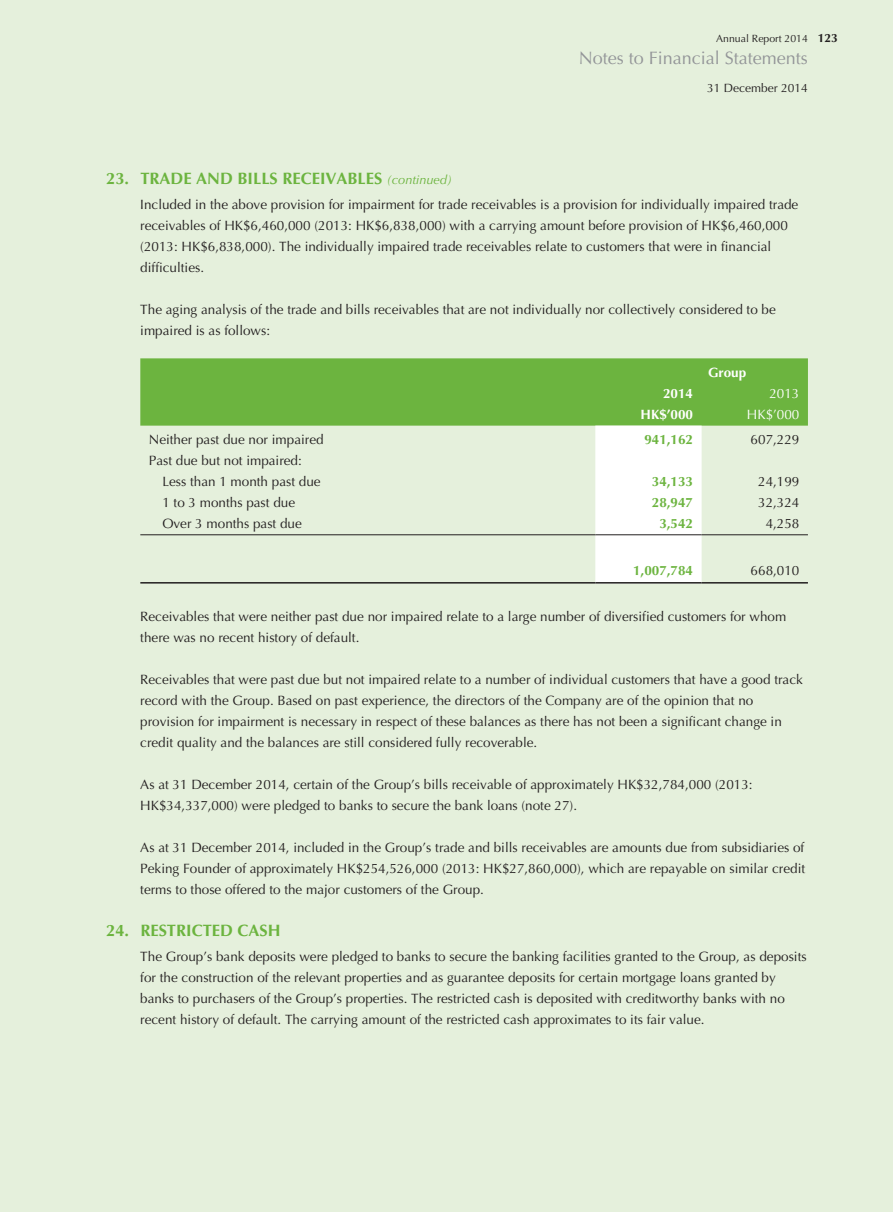
<style>
.page{position:relative;width:893px;height:1212px;background:#e5f0dc}
.page>*{position:absolute;margin:0;border:0;box-sizing:border-box;transform-origin:0 0}
.t1{font:18px "Optima LT Std";color:#939598}
._01_H1{font:700 16.5px "Optima LT Std";color:#6cb43f}
._00_txt{font:13.5px/21px "Optima LT Std";color:#231f20}
._50_Table_txt{font:13.5px "Optima LT Std";color:#231f20}
._50_Table_txt-2{font:700 13.5px "Optima LT Std";color:#6cb43f}
._50_Table_txt-3{font:700 13.5px "Optima LT Std";color:#fff}
._50_Table_txt-4{font:13.5px "Optima LT Std";color:#fff}
.t2{font:12px "Optima LT Std";color:#231f20}
.t3{font:10.5px "Optima LT Std";color:#231f20}
.s1{font-weight:700;font-size:12px}
.s2{font-weight:400;font-style:italic;font-size:12.75px}
</style>
<div class="page">
<div style="left:140px;top:358px;width:668px;height:68px;background:#6cb43f"></div>
<div style="left:595px;top:426px;width:107px;height:156px;background:#fff"></div>
<hr style="left:140px;top:534px;width:455px;height:1px;background:#231f20">
<hr style="left:595px;top:534px;width:107px;height:1px;background:#231f20">
<hr style="left:702px;top:534px;width:106px;height:1px;background:#231f20">
<hr style="left:140px;top:582px;width:455px;height:1px;background:#231f20">
<hr style="left:595px;top:582px;width:107px;height:1px;background:#231f20">
<hr style="left:702px;top:582px;width:106px;height:1px;background:#231f20">
<p class="t3" style="left:716px;top:32px;width:123px">Annual Report 2014 <span class="s1">123</span></p>
<p class="t2" style="left:707px;top:81px;width:102px">31 December 2014</p>
<h1 class="t1" style="left:579px;top:48px;width:231px">Notes to Financial Statements</h1>
<p class="_01_H1" style="left:106px;top:169px;width:347px">23. TRADE AND BILLS RECEIVABLES <span class="s2">(continued)</span></p>
<p class="_00_txt" style="left:140px;top:194px;width:660px">Included in the above provision for impairment for trade receivables is a provision for individually impaired trade receivables of HK$6,460,000 (2013: HK$6,838,000) with a carrying amount before provision of HK$6,460,000 (2013: HK$6,838,000). The individually impaired trade receivables relate to customers that were in financial difficulties.</p>
<p class="_00_txt" style="left:140px;top:299px;width:637px">The aging analysis of the trade and bills receivables that are not individually nor collectively considered to be impaired is as follows:</p>
<p class="_50_Table_txt-3" style="left:708px;top:365px;width:40px">Group</p>
<p class="_50_Table_txt-3" style="left:663px;top:386px;width:32px">2014</p>
<p class="_50_Table_txt-4" style="left:769px;top:386px;width:32px">2013</p>
<p class="_50_Table_txt-3" style="left:641px;top:407px;width:54px">HK$’000</p>
<p class="_50_Table_txt-4" style="left:747px;top:407px;width:54px">HK$’000</p>
<p class="_50_Table_txt" style="left:149px;top:432px;width:176px">Neither past due nor impaired</p>
<p class="_50_Table_txt-2" style="left:644px;top:432px;width:50px">941,162</p>
<p class="_50_Table_txt" style="left:751px;top:432px;width:50px">607,229</p>
<p class="_50_Table_txt" style="left:149px;top:453px;width:155px">Past due but not impaired:</p>
<p class="_50_Table_txt" style="left:162px;top:474px;width:160px">Less than 1 month past due</p>
<p class="_50_Table_txt-2" style="left:652px;top:474px;width:43px">34,133</p>
<p class="_50_Table_txt" style="left:758px;top:474px;width:43px">24,199</p>
<p class="_50_Table_txt" style="left:162px;top:495px;width:134px">1 to 3 months past due</p>
<p class="_50_Table_txt-2" style="left:652px;top:495px;width:43px">28,947</p>
<p class="_50_Table_txt" style="left:758px;top:495px;width:43px">32,324</p>
<p class="_50_Table_txt" style="left:162px;top:516px;width:141px">Over 3 months past due</p>
<p class="_50_Table_txt-2" style="left:659px;top:516px;width:35px">3,542</p>
<p class="_50_Table_txt" style="left:766px;top:516px;width:35px">4,258</p>
<p class="_50_Table_txt-2" style="left:633px;top:562px;width:62px">1,007,784</p>
<p class="_50_Table_txt" style="left:751px;top:562px;width:50px">668,010</p>
<p class="_00_txt" style="left:140px;top:606px;width:647px">Receivables that were neither past due nor impaired relate to a large number of diversified customers for whom there was no recent history of default.</p>
<p class="_00_txt" style="left:140px;top:669px;width:664px">Receivables that were past due but not impaired relate to a number of individual customers that have a good track record with the Group. Based on past experience, the directors of the Company are of the opinion that no provision for impairment is necessary in respect of these balances as there has not been a significant change in credit quality and the balances are still considered fully recoverable.</p>
<p class="_00_txt" style="left:140px;top:774px;width:614px">As at 31 December 2014, certain of the Group’s bills receivable of approximately HK$32,784,000 (2013:<br>HK$34,337,000) were pledged to banks to secure the bank loans (note 27).</p>
<p class="_00_txt" style="left:140px;top:837px;width:666px;text-align:justify">As at 31 December 2014, included in the Group’s trade and bills receivables are amounts due from subsidiaries of Peking Founder of approximately HK$254,526,000 (2013: HK$27,860,000), which are repayable on similar credit terms to those offered to the major customers of the Group.</p>
<p class="_01_H1" style="left:106px;top:921px;width:176px">24. RESTRICTED CASH</p>
<p class="_00_txt" style="left:140px;top:946px;width:668px">The Group’s bank deposits were pledged to banks to secure the banking facilities granted to the Group, as deposits for the construction of the relevant properties and as guarantee deposits for certain mortgage loans granted by banks to purchasers of the Group’s properties. The restricted cash is deposited with creditworthy banks with no recent history of default. The carrying amount of the restricted cash approximates to its fair value.</p>
</div>
